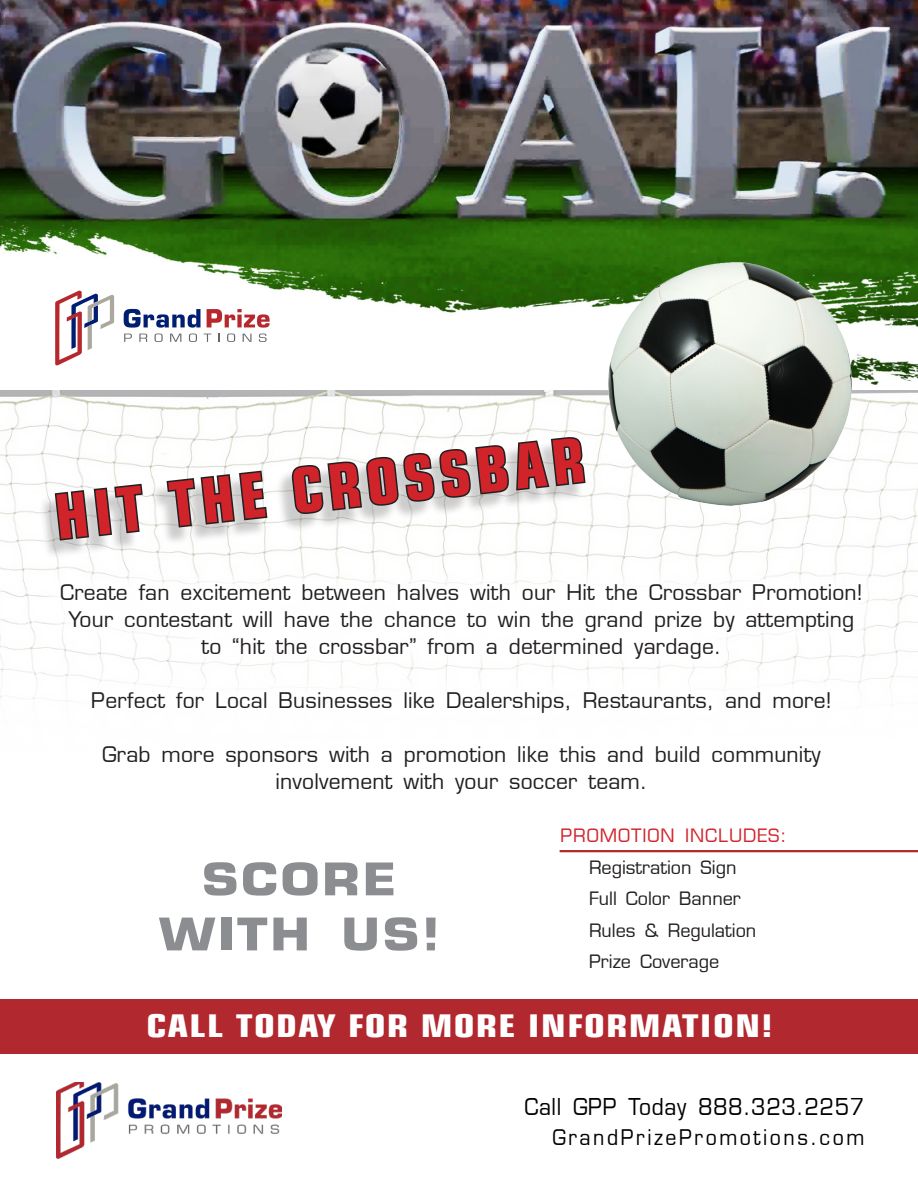
<style>
.page{position:relative;width:918px;height:1188px;background:#fff}
.page>*{position:absolute;margin:0;border:0;box-sizing:border-box;transform-origin:0 0}
.t1{font:700 condensed 61.5px "Eurostile";color:#d1232a}
.t2{font:italic 700 43.8px "Eurostile";letter-spacing:.06em;color:#8b8d90;scale:1.15 1}
.t3{font:700 condensed 31.5px "Eurostile";letter-spacing:.03em;color:#fff;scale:1.27 1}
.t4{font:22.65px "Eurostile";letter-spacing:.03em;color:#000;scale:.93 1}
.t5{font:21px/27px "Eurostile";letter-spacing:.01em;color:#231f20;text-align:center}
.t6{font:21px "Eurostile";letter-spacing:.13em;color:#000;scale:.93 1}
.t7{font:18px "Eurostile";color:#231f20}
.t8{font:18px "Eurostile";letter-spacing:.05em;color:#d1232a}
</style>
<div class="page">
<img style="left:0;top:0;width:918px;height:385px">
<img style="left:0;top:390px;width:918px;height:463px">
<div style="left:35px;top:559px;width:852px;height:260px;background:#fff"></div>
<div style="left:38px;top:440px;width:547px;height:119px;background:#231f20;opacity:.22"></div>
<svg style="left:53px;top:482px;width:91px;height:60px"></svg>
<svg style="left:165px;top:469px;width:104px;height:60px"></svg>
<svg style="left:289px;top:435px;width:298px;height:81px"></svg>
<img style="left:57px;top:1082px;width:225px;height:76px">
<div style="left:0;top:999px;width:918px;height:55px;background:#b2282f"></div>
<hr style="left:560px;top:850px;width:358px;height:2px;background:#b2282f">
<img style="left:608px;top:262px;width:244px;height:244px">
<svg style="left:124px;top:309px;width:77px;height:19px"></svg>
<svg style="left:207px;top:309px;width:63px;height:19px"></svg>
<svg style="left:124px;top:334px;width:8px;height:8px"></svg>
<svg style="left:139px;top:334px;width:8px;height:8px"></svg>
<svg style="left:155px;top:334px;width:8px;height:8px"></svg>
<svg style="left:170px;top:334px;width:11px;height:8px"></svg>
<svg style="left:189px;top:334px;width:8px;height:8px"></svg>
<svg style="left:204px;top:334px;width:7px;height:8px"></svg>
<svg style="left:218px;top:334px;width:2px;height:8px"></svg>
<svg style="left:227px;top:334px;width:8px;height:8px"></svg>
<svg style="left:243px;top:334px;width:8px;height:8px"></svg>
<svg style="left:259px;top:334px;width:8px;height:8px"></svg>
<svg style="left:55px;top:290px;width:59px;height:76px"></svg>
<p class="t1" style="left:52px;top:479px;width:534px;rotate:-6deg">HIT THE CROSSBAR</p>
<p class="t5" style="left:60px;top:579px;width:804px">Create fan excitement between halves with our Hit the Crossbar Promotion!</p>
<p class="t5" style="left:68px;top:606px;width:787px">Your contestant will have the chance to win the grand prize by attempting to “hit the crossbar” from a determined yardage.</p>
<p class="t5" style="left:91px;top:687px;width:742px">Perfect for Local Businesses like Dealerships, Restaurants, and more!</p>
<p class="t5" style="left:102px;top:741px;width:720px">Grab more sponsors with a promotion like this and build community</p>
<p class="t5" style="left:275px;top:768px;width:374px">involvement with your soccer team.</p>
<p class="t2" style="left:202px;top:852px;width:171px">SCORE</p>
<p class="t2" style="left:159px;top:907px;width:245px">WITH US!</p>
<p class="t8" style="left:561px;top:825px;width:228px">PROMOTION INCLUDES:</p>
<p class="t7" style="left:589px;top:856px;width:149px">Registration Sign</p>
<p class="t7" style="left:589px;top:888px;width:153px">Full Color Banner</p>
<p class="t7" style="left:589px;top:919px;width:169px">Rules &amp; Regulation</p>
<p class="t7" style="left:589px;top:951px;width:132px">Prize Coverage</p>
<p class="t3" style="left:146px;top:1007px;width:495px">CALL TODAY FOR MORE INFORMATION!</p>
<p class="t4" style="left:524px;top:1094px;width:367px">Call GPP Today 888.323.2257</p>
<p class="t6" style="left:552px;top:1125px;width:337px">GrandPrizePromotions.com</p>
</div>
